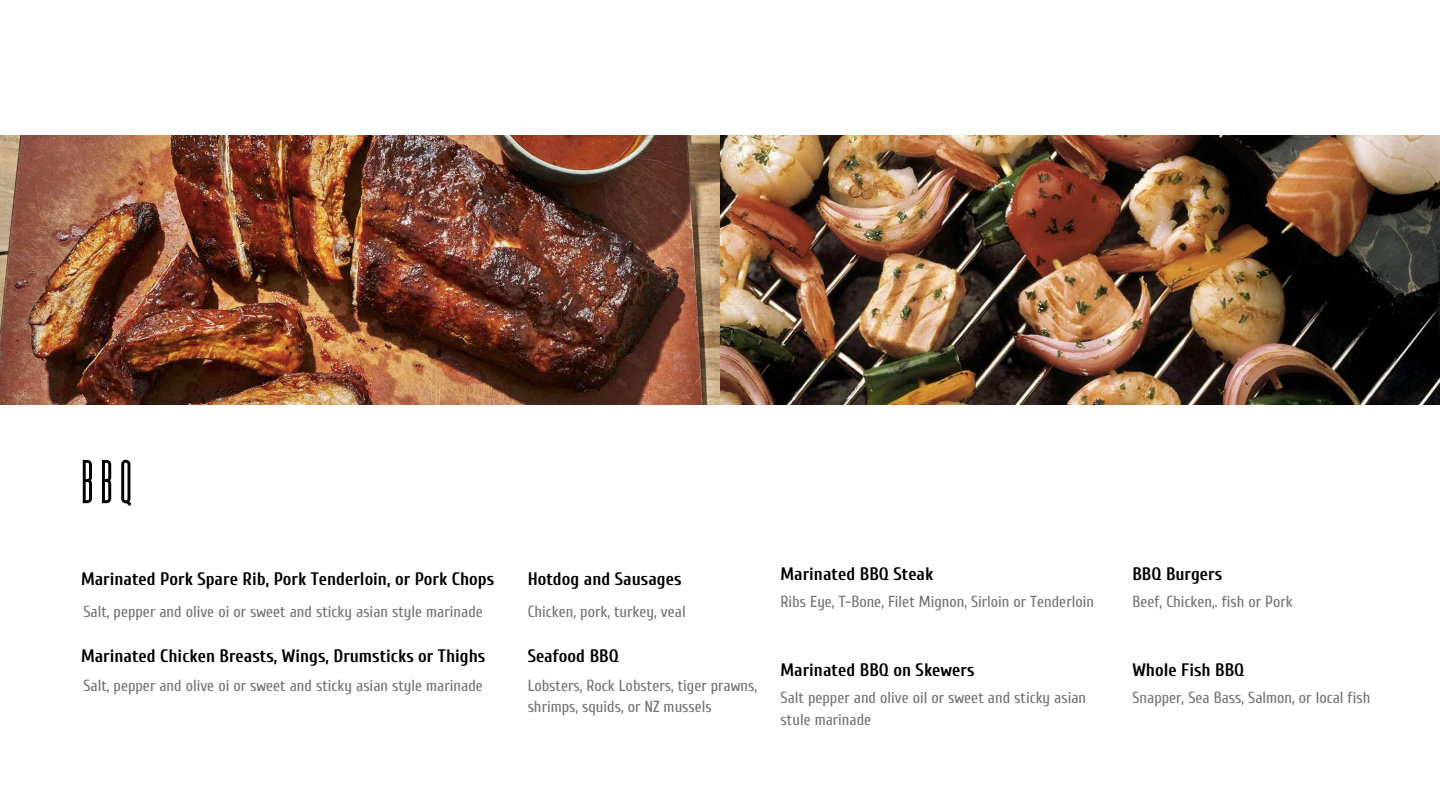
<style>
.page{position:relative;width:1440px;height:810px;background:#fff}
.page>*{position:absolute;margin:0;border:0;box-sizing:border-box;transform-origin:0 0}
.t1{font:60.5px "Marapfhont";color:#000}
.t2{font:700 18px "Cuprum";color:#000}
.t3{font:16px/21.8px "Cuprum";color:#737373}
</style>
<div class="page">
<img style="left:0;top:135px;width:1440px;height:270px">
<h1 class="t1" style="left:81px;top:451px;width:53px">BBQ</h1>
<p class="t2" style="left:81px;top:569px;width:415px">Marinated Pork Spare Rib, Pork Tenderloin, or Pork Chops</p>
<p class="t3" style="left:83px;top:601px;width:401px">Salt, pepper and olive oi or sweet and sticky asian style marinade</p>
<p class="t2" style="left:81px;top:646px;width:406px">Marinated Chicken Breasts, Wings, Drumsticks or Thighs</p>
<p class="t3" style="left:83px;top:675px;width:401px">Salt, pepper and olive oi or sweet and sticky asian style marinade</p>
<p class="t2" style="left:528px;top:569px;width:155px">Hotdog and Sausages</p>
<p class="t3" style="left:528px;top:601px;width:160px">Chicken, pork, turkey, veal</p>
<p class="t2" style="left:528px;top:646px;width:93px">Seafood BBQ</p>
<p class="t3" style="left:528px;top:675px;width:231px">Lobsters, Rock Lobsters, tiger prawns, shrimps, squids, or NZ mussels</p>
<p class="t2" style="left:781px;top:564px;width:154px">Marinated BBQ Steak</p>
<p class="t3" style="left:781px;top:591px;width:315px">Ribs Eye, T-Bone, Filet Mignon, Sirloin or Tenderloin</p>
<p class="t2" style="left:781px;top:660px;width:195px">Marinated BBQ on Skewers</p>
<p class="t3" style="left:781px;top:687px;width:307px">Salt pepper and olive oil or sweet and sticky asian stule marinade</p>
<p class="t2" style="left:1132px;top:564px;width:91px">BBQ Burgers</p>
<p class="t3" style="left:1132px;top:591px;width:162px">Beef, Chicken,. fish or Pork</p>
<p class="t2" style="left:1132px;top:660px;width:113px">Whole Fish BBQ</p>
<p class="t3" style="left:1132px;top:687px;width:239px">Snapper, Sea Bass, Salmon, or local fish</p>
</div>
